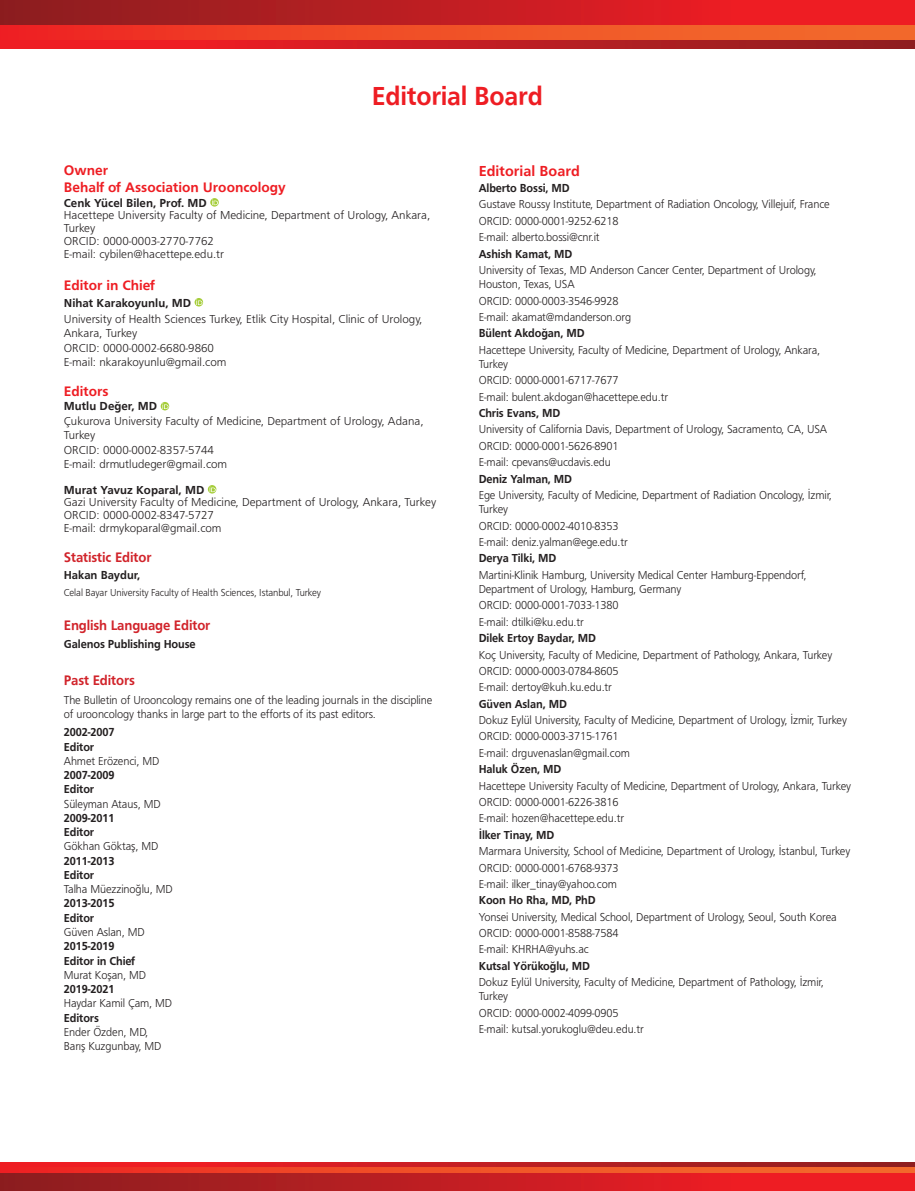
<style>
.page{position:relative;width:915px;height:1191px;background:#fff}
.page>*{position:absolute;margin:0;border:0;box-sizing:border-box;transform-origin:0 0}
.t1{font:27px "Frugal Bold Tr";letter-spacing:-.01em;color:#ee1d23;scale:.96 1}
.t2{font:15px "Frugal Bold Tr";color:#ee1d23}
.t3{font:14.25px "Frugal Bold Tr";color:#ee1d23}
.tilt{font:14.25px "Frugal Bold Tr";letter-spacing:-.01em;color:#d1232a;scale:.96 1}
.tilt-2{font:12px/14.2px "Frugal Normal Tr";letter-spacing:-.01em;color:#231f20;scale:.95 1}
.tilt-3{font:12px/14.4px "Frugal Normal Tr";letter-spacing:-.01em;color:#231f20}
.tilt-4{font:12px "Frugal Bold Tr";letter-spacing:-.01em;color:#231f20;scale:.95 1}
.tilt-5{font:12px "Frugal Bold Tr";letter-spacing:-.01em;color:#231f20}
.tilt-6{font:12px "Frugal Bold Tr";letter-spacing:-.01em;color:#231f20;scale:.96 1}
.tilt-7{font:10.5px "Frugal Normal Tr";letter-spacing:-.01em;color:#231f20;scale:.94 1}
</style>
<div class="page">
<div style="left:0;top:0;width:914px;height:26px;background:linear-gradient(to right,#8a1e20,#fb1d24)"></div>
<svg style="left:0;top:26px;width:914px;height:14px;background:#f04d27"></svg>
<svg style="left:0;top:40px;width:914px;height:9px;background:#c51d22"></svg>
<svg style="left:0;top:1166px;width:914px;height:7px;background:#ea4626"></svg>
<svg style="left:0;top:1162px;width:914px;height:4px;background:#c51d22"></svg>
<div style="left:0;top:1173px;width:914px;height:18px;background:linear-gradient(to right,#8a1e20,#fb1d24)"></div>
<svg style="left:210px;top:198px;width:9px;height:9px"></svg>
<svg style="left:212px;top:199px;width:6px;height:6px"></svg>
<svg style="left:194px;top:298px;width:9px;height:8px"></svg>
<svg style="left:196px;top:299px;width:6px;height:6px"></svg>
<svg style="left:161px;top:402px;width:8px;height:8px"></svg>
<svg style="left:162px;top:403px;width:6px;height:6px"></svg>
<svg style="left:208px;top:485px;width:8px;height:8px"></svg>
<svg style="left:209px;top:486px;width:6px;height:6px"></svg>
<p class="t1" style="left:372px;top:80px;width:180px">Editorial Board</p>
<p class="t3" style="left:64px;top:162px;width:46px">Owner</p>
<p class="t3" style="left:64px;top:179px;width:223px">Behalf of Association Urooncology</p>
<p class="tilt-5" style="left:64px;top:196px;width:144px">Cenk Yücel Bilen, Prof. MD</p>
<p class="tilt-3" style="left:64px;top:209px;width:368px;line-height:12.8px">Hacettepe University Faculty of Medicine, Department of Urology, Ankara,<br>Turkey</p>
<p class="tilt-3" style="left:64px;top:233px;width:152px">ORCID: 0000-0003-2770-7762</p>
<p class="tilt-3" style="left:64px;top:246px;width:162px">E-mail: cybilen@hacettepe.edu.tr</p>
<p class="t3" style="left:64px;top:276px;width:93px">Editor in Chief</p>
<p class="tilt-5" style="left:64px;top:295px;width:129px">Nihat Karakoyunlu, MD</p>
<p class="tilt-3" style="left:64px;top:312px;width:360px">University of Health Sciences Turkey, Etlik City Hospital, Clinic of Urology,<br>Ankara, Turkey</p>
<p class="tilt-3" style="left:64px;top:340px;width:152px">ORCID: 0000-0002-6680-9860</p>
<p class="tilt-3" style="left:64px;top:355px;width:164px">E-mail: nkarakoyunlu@gmail.com</p>
<p class="t3" style="left:64px;top:382px;width:46px">Editors</p>
<p class="tilt-5" style="left:64px;top:399px;width:95px">Mutlu Değer, MD</p>
<p class="tilt-3" style="left:64px;top:413px;width:361px">Çukurova University Faculty of Medicine, Department of Urology, Adana,<br>Turkey</p>
<p class="tilt-3" style="left:64px;top:442px;width:152px">ORCID: 0000-0002-8357-5744</p>
<p class="tilt-3" style="left:64px;top:457px;width:165px">E-mail: drmutludeger@gmail.com</p>
<p class="tilt-5" style="left:64px;top:482px;width:142px">Murat Yavuz Koparal, MD</p>
<p class="tilt-3" style="left:64px;top:495px;width:374px">Gazi University Faculty of Medicine, Department of Urology, Ankara, Turkey</p>
<p class="tilt-3" style="left:64px;top:508px;width:152px">ORCID: 0000-0002-8347-5727</p>
<p class="tilt-3" style="left:64px;top:520px;width:159px">E-mail: drmykoparal@gmail.com</p>
<p class="tilt" style="left:64px;top:548px;width:93px">Statistic Editor</p>
<p class="tilt-5" style="left:64px;top:568px;width:78px">Hakan Baydur,</p>
<p class="tilt-7" style="left:64px;top:587px;width:275px">Celal Bayar University Faculty of Health Sciences, Istanbul, Turkey</p>
<p class="tilt" style="left:64px;top:617px;width:154px">English Language Editor</p>
<p class="tilt-6" style="left:64px;top:637px;width:139px">Galenos Publishing House</p>
<p class="tilt" style="left:64px;top:672px;width:76px">Past Editors</p>
<p class="tilt-2" style="left:64px;top:692px;width:389px">The Bulletin of Urooncology remains one of the leading journals in the discipline of urooncology thanks in large part to the efforts of its past editors.</p>
<p class="tilt-4" style="left:64px;top:725px;width:55px">2002-2007</p>
<p class="tilt-4" style="left:64px;top:739px;width:33px">Editor</p>
<p class="tilt-2" style="left:64px;top:753px;width:102px">Ahmet Erözenci, MD</p>
<p class="tilt-4" style="left:64px;top:768px;width:55px">2007-2009</p>
<p class="tilt-4" style="left:64px;top:782px;width:33px">Editor</p>
<p class="tilt-2" style="left:64px;top:796px;width:103px">Süleyman Ataus, MD</p>
<p class="tilt-4" style="left:64px;top:811px;width:55px">2009-2011</p>
<p class="tilt-4" style="left:64px;top:825px;width:33px">Editor</p>
<p class="tilt-2" style="left:64px;top:839px;width:101px">Gökhan Göktaş, MD</p>
<p class="tilt-4" style="left:64px;top:853px;width:55px">2011-2013</p>
<p class="tilt-4" style="left:64px;top:868px;width:33px">Editor</p>
<p class="tilt-2" style="left:64px;top:882px;width:116px">Talha Müezzinoğlu, MD</p>
<p class="tilt-4" style="left:64px;top:896px;width:55px">2013-2015</p>
<p class="tilt-4" style="left:64px;top:910px;width:33px">Editor</p>
<p class="tilt-2" style="left:64px;top:924px;width:87px">Güven Aslan, MD</p>
<p class="tilt-4" style="left:64px;top:939px;width:55px">2015-2019</p>
<p class="tilt-4" style="left:64px;top:953px;width:77px">Editor in Chief</p>
<p class="tilt-2" style="left:64px;top:967px;width:88px">Murat Koşan, MD</p>
<p class="tilt-4" style="left:64px;top:982px;width:55px">2019-2021</p>
<p class="tilt-2" style="left:64px;top:996px;width:116px">Haydar Kamil Çam, MD</p>
<p class="tilt-4" style="left:64px;top:1010px;width:38px">Editors</p>
<p class="tilt-2" style="left:64px;top:1024px;width:90px">Ender Özden, MD,</p>
<p class="tilt-2" style="left:64px;top:1038px;width:104px">Barış Kuzgunbay, MD</p>
<p class="t2" style="left:478px;top:162px;width:102px">Editorial Board</p>
<p class="tilt-4" style="left:478px;top:181px;width:97px">Alberto Bossi, MD</p>
<p class="tilt-2" style="left:478px;top:197px;width:371px">Gustave Roussy Institute, Department of Radiation Oncology, Villejuif, France</p>
<p class="tilt-2" style="left:478px;top:213px;width:149px">ORCID: 0000-0001-9252-6218</p>
<p class="tilt-2" style="left:478px;top:230px;width:129px">E-mail: alberto.bossi@cnr.it</p>
<p class="tilt-4" style="left:478px;top:247px;width:100px">Ashish Kamat, MD</p>
<p class="tilt-2" style="left:478px;top:263px;width:357px">University of Texas, MD Anderson Cancer Center, Department of Urology,<br>Houston, Texas, USA</p>
<p class="tilt-2" style="left:478px;top:293px;width:149px">ORCID: 0000-0003-3546-9928</p>
<p class="tilt-2" style="left:478px;top:310px;width:162px">E-mail: akamat@mdanderson.org</p>
<p class="tilt-4" style="left:478px;top:326px;width:113px">Bülent Akdoğan, MD</p>
<p class="tilt-2" style="left:478px;top:342px;width:361px">Hacettepe University, Faculty of Medicine, Department of Urology, Ankara,<br>Turkey</p>
<p class="tilt-2" style="left:478px;top:373px;width:149px">ORCID: 0000-0001-6717-7677</p>
<p class="tilt-2" style="left:478px;top:389px;width:201px">E-mail: bulent.akdogan@hacettepe.edu.tr</p>
<p class="tilt-4" style="left:478px;top:406px;width:87px">Chris Evans, MD</p>
<p class="tilt-2" style="left:478px;top:422px;width:368px">University of California Davis, Department of Urology, Sacramento, CA, USA</p>
<p class="tilt-2" style="left:478px;top:439px;width:149px">ORCID: 0000-0001-5626-8901</p>
<p class="tilt-2" style="left:478px;top:455px;width:141px">E-mail: cpevans@ucdavis.edu</p>
<p class="tilt-4" style="left:478px;top:472px;width:100px">Deniz Yalman, MD</p>
<p class="tilt-2" style="left:478px;top:488px;width:373px">Ege University, Faculty of Medicine, Department of Radiation Oncology, İzmir,<br>Turkey</p>
<p class="tilt-2" style="left:478px;top:518px;width:149px">ORCID: 0000-0002-4010-8353</p>
<p class="tilt-2" style="left:478px;top:535px;width:158px">E-mail: deniz.yalman@ege.edu.tr</p>
<p class="tilt-4" style="left:478px;top:551px;width:83px">Derya Tilki, MD</p>
<p class="tilt-2" style="left:478px;top:567px;width:346px">Martini-Klinik Hamburg, University Medical Center Hamburg-Eppendorf,<br>Department of Urology, Hamburg, Germany</p>
<p class="tilt-2" style="left:478px;top:598px;width:149px">ORCID: 0000-0001-7033-1380</p>
<p class="tilt-2" style="left:478px;top:614px;width:112px">E-mail: dtilki@ku.edu.tr</p>
<p class="tilt-4" style="left:478px;top:631px;width:125px">Dilek Ertoy Baydar, MD</p>
<p class="tilt-2" style="left:478px;top:647px;width:373px">Koç University, Faculty of Medicine, Department of Pathology, Ankara, Turkey</p>
<p class="tilt-2" style="left:478px;top:664px;width:149px">ORCID: 0000-0003-0784-8605</p>
<p class="tilt-2" style="left:478px;top:680px;width:142px">E-mail: dertoy@kuh.ku.edu.tr</p>
<p class="tilt-4" style="left:478px;top:697px;width:94px">Güven Aslan, MD</p>
<p class="tilt-2" style="left:478px;top:713px;width:389px">Dokuz Eylül University, Faculty of Medicine, Department of Urology, İzmir, Turkey</p>
<p class="tilt-2" style="left:478px;top:729px;width:149px">ORCID: 0000-0003-3715-1761</p>
<p class="tilt-2" style="left:478px;top:745px;width:160px">E-mail: drguvenaslan@gmail.com</p>
<p class="tilt-4" style="left:478px;top:762px;width:89px">Haluk Özen, MD</p>
<p class="tilt-2" style="left:478px;top:778px;width:393px">Hacettepe University Faculty of Medicine, Department of Urology, Ankara, Turkey</p>
<p class="tilt-2" style="left:478px;top:795px;width:149px">ORCID: 0000-0001-6226-3816</p>
<p class="tilt-2" style="left:478px;top:811px;width:154px">E-mail: hozen@hacettepe.edu.tr</p>
<p class="tilt-4" style="left:478px;top:828px;width:81px">İlker Tinay, MD</p>
<p class="tilt-2" style="left:478px;top:844px;width:392px">Marmara University, School of Medicine, Department of Urology, İstanbul, Turkey</p>
<p class="tilt-2" style="left:478px;top:860px;width:149px">ORCID: 0000-0001-6768-9373</p>
<p class="tilt-2" style="left:478px;top:876px;width:147px">E-mail: ilker_tinay@yahoo.com</p>
<p class="tilt-4" style="left:478px;top:893px;width:124px">Koon Ho Rha, MD, PhD</p>
<p class="tilt-2" style="left:478px;top:909px;width:378px">Yonsei University, Medical School, Department of Urology, Seoul, South Korea</p>
<p class="tilt-2" style="left:478px;top:926px;width:149px">ORCID: 0000-0001-8588-7584</p>
<p class="tilt-2" style="left:478px;top:942px;width:117px">E-mail: KHRHA@yuhs.ac</p>
<p class="tilt-4" style="left:478px;top:959px;width:118px">Kutsal Yörükoğlu, MD</p>
<p class="tilt-2" style="left:478px;top:975px;width:364px">Dokuz Eylül University, Faculty of Medicine, Department of Pathology, İzmir,<br>Turkey</p>
<p class="tilt-2" style="left:478px;top:1005px;width:149px">ORCID: 0000-0002-4099-0905</p>
<p class="tilt-2" style="left:478px;top:1022px;width:175px">E-mail: kutsal.yorukoglu@deu.edu.tr</p>
</div>
